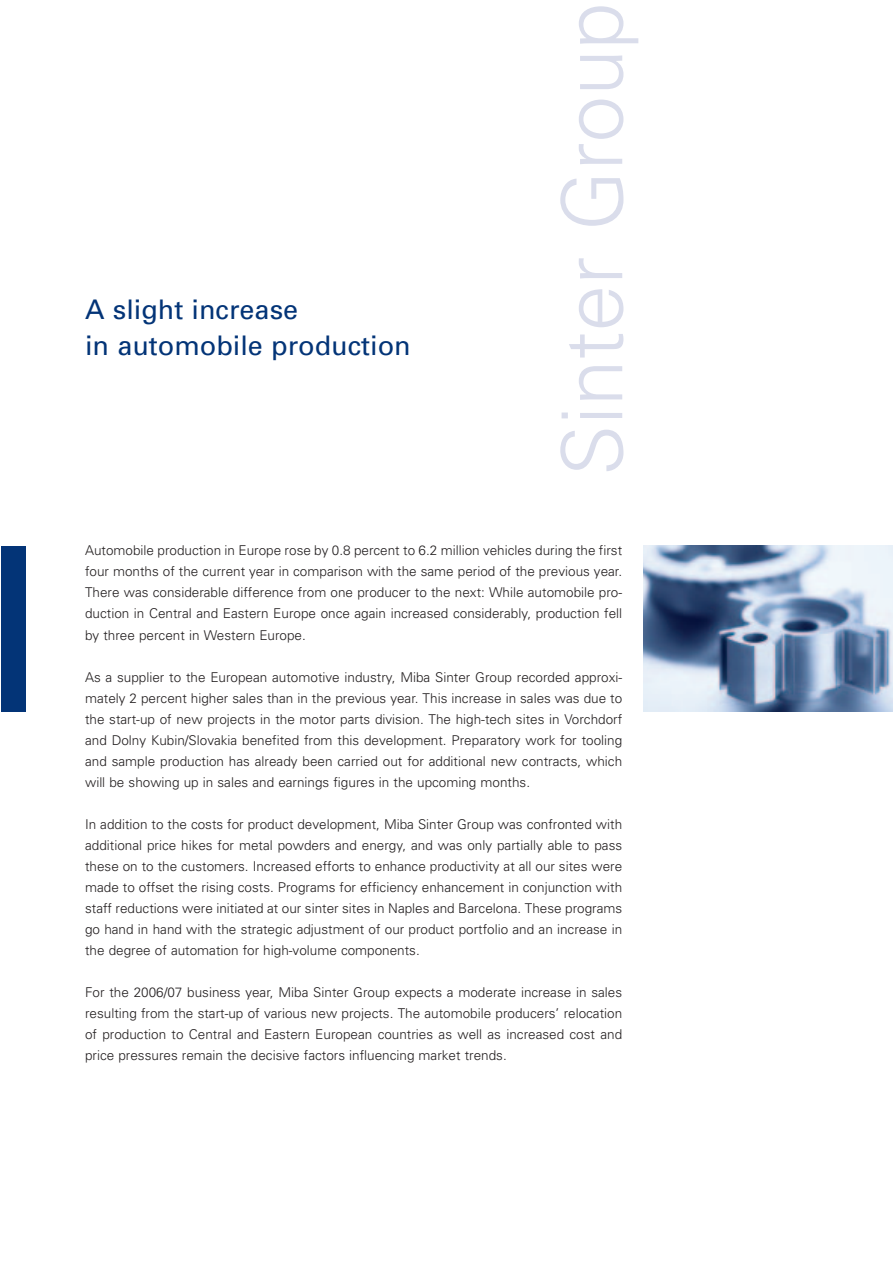
<style>
.page{position:relative;width:893px;height:1263px;background:#fff}
.page>*{position:absolute;margin:0;border:0;box-sizing:border-box;transform-origin:0 0}
.t1{font:300 84px "Univers";color:#daddeb}
.t2{font:27px/36px "Univers";color:#033477}
.t3{font:300 13.5px/21px "Univers";color:#231f20;text-align:justify}
</style>
<div class="page">
<div style="left:1px;top:546px;width:25px;height:166px;background:#033477"></div>
<img style="left:643px;top:546px;width:249px;height:166px">
<h2 class="t2" style="left:85px;top:293px;width:327px">A slight increase<br>in automobile production</h2>
<h1 class="t1" style="left:561px;top:476px;width:475px;rotate:-90deg">Sinter Group</h1>
<p class="t3" style="left:85px;top:541px;width:538px">Automobile production in Europe rose by 0.8 percent to 6.2 million vehicles during the first four months of the current year in comparison with the same period of the previous year.<br>There was considerable difference from one producer to the next: While automobile pro&shy;duction in Central and Eastern Europe once again increased considerably, production fell by three percent in Western Europe.</p>
<p class="t3" style="left:85px;top:667px;width:538px">As a supplier to the European automotive industry, Miba Sinter Group recorded approxi&shy;mately 2 percent higher sales than in the previous year. This increase in sales was due to the start-up of new projects in the motor parts division. The high-tech sites in Vorchdorf and Dolny Kubin/Slovakia benefited from this development. Preparatory work for tooling and sample production has already been carried out for additional new contracts, which will be showing up in sales and earnings figures in the upcoming months.</p>
<p class="t3" style="left:85px;top:814px;width:538px">In addition to the costs for product development, Miba Sinter Group was confronted with additional price hikes for metal powders and energy, and was only partially able to pass these on to the customers. Increased efforts to enhance productivity at all our sites were made to offset the rising costs. Programs for efficiency enhancement in conjunction with staff reductions were initiated at our sinter sites in Naples and Barcelona. These programs go hand in hand with the strategic adjustment of our product portfolio and an increase in the degree of automation for high-volume components.</p>
<p class="t3" style="left:85px;top:982px;width:538px">For the 2006/07 business year, Miba Sinter Group expects a moderate increase in sales resulting from the start-up of various new projects. The automobile producers’ relocation of production to Central and Eastern European countries as well as increased cost and price pressures remain the decisive factors influencing market trends.</p>
</div>
